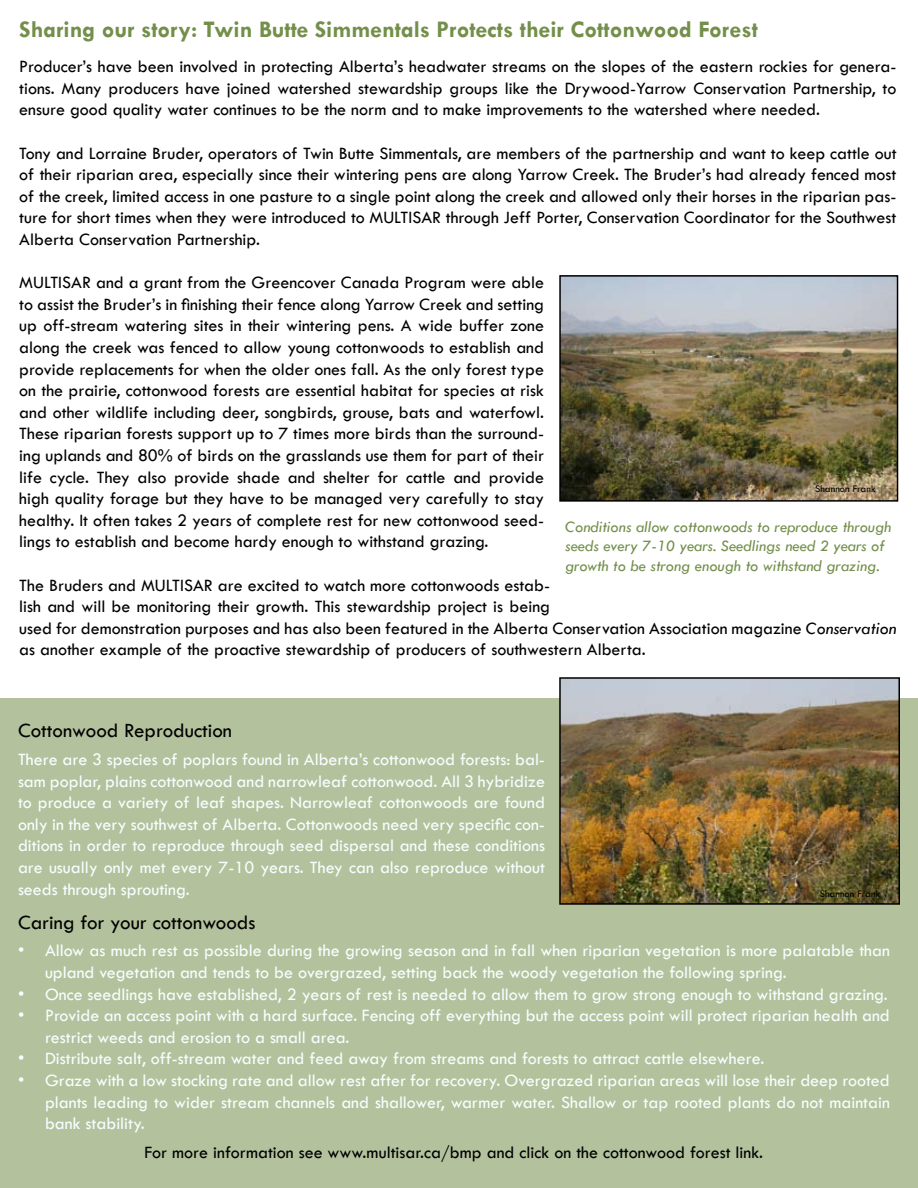
<style>
.page{position:relative;width:918px;height:1188px;background:#fff}
.page>*{position:absolute;margin:0;border:0;box-sizing:border-box;transform-origin:0 0}
.t1{font:700 24px "Tw Cen";color:#738f4a}
.t2{font:21px "Tw Cen";color:#000}
.t3{font:18px/21.6px "Tw Cen";color:#000;text-align:justify}
.t4{font:18px/21.6px "Tw Cen";color:#fafdff}
.t5{font:italic 16.5px/19.8px "Tw Cen";color:#738f4a}
.t6{font:10.5px "Tw Cen";color:#000}
.s1{font-style:italic}
</style>
<div class="page">
<div style="left:0;top:699px;width:918px;height:489px;background:#b3c29d"></div>
<img style="left:562px;top:680px;width:335px;height:222px">
<div style="left:559px;top:677px;width:341px;height:228px;border:2px solid #000"></div>
<img style="left:562px;top:278px;width:333px;height:221px">
<div style="left:559px;top:275px;width:339px;height:227px;border:2px solid #000"></div>
<h1 class="t1" style="left:19px;top:15px;width:740px">Sharing our story: Twin Butte Simmentals Protects their Cottonwood Forest</h1>
<p class="t3" style="left:19px;top:56px;width:879px">Producer’s have been involved in protecting Alberta’s headwater streams on the slopes of the eastern rockies for genera&shy;tions. Many producers have joined watershed stewardship groups like the Drywood-Yarrow Conservation Partnership, to ensure good quality water continues to be the norm and to make improvements to the watershed where needed.</p>
<p class="t3" style="left:19px;top:142px;width:879px">Tony and Lorraine Bruder, operators of Twin Butte Simmentals, are members of the partnership and want to keep cattle out of their riparian area, especially since their wintering pens are along Yarrow Creek. The Bruder’s had already fenced most of the creek, limited access in one pasture to a single point along the creek and allowed only their horses in the riparian pas&shy;ture for short times when they were introduced to MULTISAR through Jeff Porter, Conservation Coordinator for the Southwest Alberta Conservation Partnership.</p>
<p class="t3" style="left:19px;top:272px;width:526px">MULTISAR and a grant from the Greencover Canada Program were able to assist the Bruder’s in finishing their fence along Yarrow Creek and setting up off-stream watering sites in their wintering pens. A wide buffer zone along the creek was fenced to allow young cottonwoods to establish and provide replacements for when the older ones fall. As the only forest type on the prairie, cottonwood forests are essential habitat for species at risk and other wildlife including deer, songbirds, grouse, bats and waterfowl.<br>These riparian forests support up to 7 times more birds than the surround&shy;ing uplands and 80% of birds on the grasslands use them for part of their life cycle. They also provide shade and shelter for cattle and provide high quality forage but they have to be managed very carefully to stay healthy. It often takes 2 years of complete rest for new cottonwood seed&shy;lings to establish and become hardy enough to withstand grazing.</p>
<p class="t3" style="left:19px;top:574px;width:879px;text-align:left">The Bruders and MULTISAR are excited to watch more cottonwoods estab-<br>lish and will be monitoring their growth. This stewardship project is being<br>used for demonstration purposes and has also been featured in the Alberta Conservation Association magazine <span class="s1">Conservation </span>as another example of the proactive stewardship of producers of southwestern Alberta.</p>
<p class="t6" style="left:815px;top:482px;width:62px">Shannon Frank</p>
<p class="t5" style="left:565px;top:516px;width:328px">Conditions allow cottonwoods to reproduce through seeds every 7-10 years. Seedlings need 2 years of growth to be strong enough to withstand grazing.</p>
<p class="t2" style="left:18px;top:718px;width:216px">Cottonwood Reproduction</p>
<p class="t4" style="left:18px;top:749px;width:529px;text-align:justify">There are 3 species of poplars found in Alberta’s cottonwood forests: bal&shy;sam poplar, plains cottonwood and narrowleaf cottonwood. All 3 hybridize to produce a variety of leaf shapes. Narrowleaf cottonwoods are found only in the very southwest of Alberta. Cottonwoods need very specific con&shy;ditions in order to reproduce through seed dispersal and these conditions are usually only met every 7-10 years. They can also reproduce without seeds through sprouting.</p>
<p class="t2" style="left:18px;top:910px;width:239px">Caring for your cottonwoods</p>
<p class="t4" style="left:45px;top:940px;width:846px">Allow as much rest as possible during the growing season and in fall when riparian vegetation is more palatable than upland vegetation and tends to be overgrazed, setting back the woody vegetation the following spring.<br>Once seedlings have established, 2 years of rest is needed to allow them to grow strong enough to withstand grazing.<br>Provide an access point with a hard surface. Fencing off everything but the access point will protect riparian health and restrict weeds and erosion to a small area.<br>Distribute salt, off-stream water and feed away from streams and forests to attract cattle elsewhere.<br>Graze with a low stocking rate and allow rest after for recovery. Overgrazed riparian areas will lose their deep rooted plants leading to wider stream channels and shallower, warmer water. Shallow or tap rooted plants do not maintain bank stability.</p>
<p class="t3" style="left:145px;top:1142px;width:620px">For more information see www.multisar.ca/bmp and click on the cottonwood forest link.</p>
<p class="t6" style="left:820px;top:887px;width:62px">Shannon Frank</p>
<p class="t4" style="left:18px;top:940px;width:8px">•</p>
<p class="t4" style="left:18px;top:983px;width:8px">• •</p>
<p class="t4" style="left:18px;top:1048px;width:8px">• •</p>
</div>
